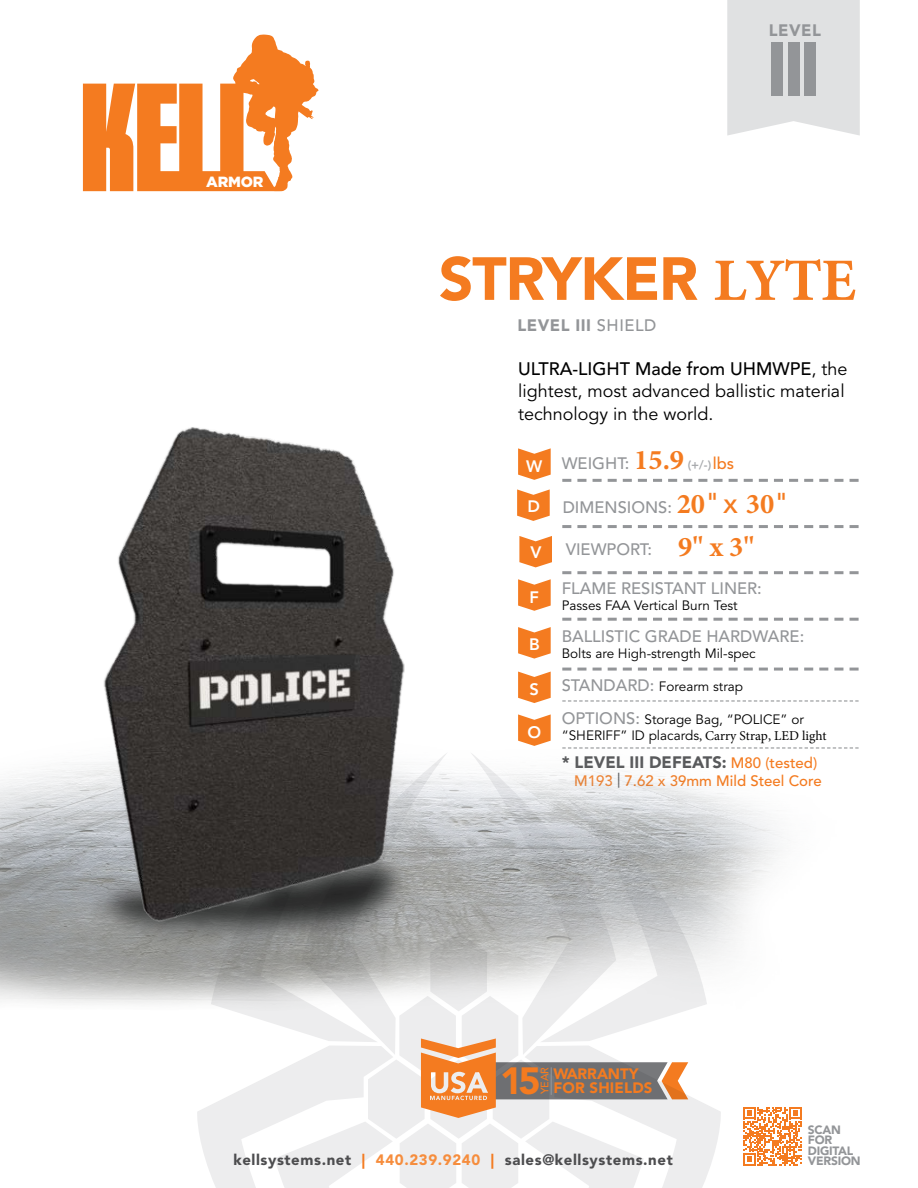
<style>
.page{position:relative;width:918px;height:1188px;background:#fff}
.page>*{position:absolute;margin:0;border:0;box-sizing:border-box;transform-origin:0 0}
.t1{font:900 75px "Avenir";color:#939598}
.t2{font:900 60.15px "Avenir";letter-spacing:-.02em;color:#f47b20}
.t3{font:900 37.65px "Avenir";color:#f47b20}
.t4{font:18px/22.5px "Avenir";color:#000}
.t5{font:500 16.5px "Avenir";color:#939598}
.t6{font:900 16.5px "Avenir";color:#58595b}
.t7{font:900 16.5px "Avenir";letter-spacing:.03em;color:#939598}
.t8{font:800 16.5px "Avenir";color:#fff}
.t9{font:900 15px "Avenir";letter-spacing:.04em;color:#4d4d4f}
.t10{font:500 15px "Avenir";color:#f47b20}
.t11{font:900 15px "Avenir";letter-spacing:.01em;color:#f47b20}
.t12{font:900 14.7px "Gotham";letter-spacing:-.02em;color:#fff}
.t13{font:13.5px "Avenir";color:#000}
.t14{font:13.5px "Minion Pro";color:#000}
.t15{font:900 12px/10.5px "Avenir";letter-spacing:-.02em;color:#939598}
.t16{font:800 12px "Avenir";color:#a7a9ac}
.t17{font:500 10.8px "Avenir";color:#f47b20}
.s1{font-family:"Minion Pro";font-weight:700}
.s2{font-weight:500}
.s3{font-family:"Minion Pro";font-weight:700;font-size:28.5px;color:#f47b20}
.s4{font-weight:500;font-size:16.5px;color:#f47b20}
.s5{font-size:28.5px;color:#f47b20}
.s6{font-weight:500;font-size:16.5px;color:#939598}
.s7{font-family:"Avenir"}
.s8{font-weight:500;font-size:15px;color:#f47b20}
.s9{color:#58595b}
.s10{color:#f47b20}
.s11{color:#f68d3d}
</style>
<div class="page">
<div style="left:727px;top:0;width:133px;height:136px;background:#e0e1e2"></div>
<svg style="left:83px;top:35px;width:236px;height:156px"></svg>
<svg style="left:713px;top:479px;width:146px;height:3px"></svg>
<svg style="left:713px;top:525px;width:146px;height:3px"></svg>
<svg style="left:713px;top:618px;width:146px;height:3px"></svg>
<svg style="left:713px;top:668px;width:146px;height:3px"></svg>
<svg style="left:709px;top:700px;width:150px;height:2px"></svg>
<svg style="left:839px;top:747px;width:20px;height:2px"></svg>
<img style="left:709px;top:747px;width:130px;height:205px">
<svg style="left:743px;top:1107px;width:59px;height:58px"></svg>
<svg style="left:713px;top:571px;width:146px;height:3px"></svg>
<img style="left:0;top:427px;width:709px;height:577px">
<svg style="left:517px;top:489px;width:33px;height:32px"></svg>
<svg style="left:192px;top:797px;width:534px;height:391px"></svg>
<p class="t7" style="left:769px;top:21px;width:54px">LEVEL</p>
<p class="t12" style="left:206px;top:173px;width:59px">ARMOR</p>
<h1 class="t1" style="left:765px;top:24px;width:58px">III</h1>
<h2 class="t2" style="left:439px;top:243px;width:419px">STRYKER <span class="s1">LYTE</span></h2>
<p class="t7" style="left:517px;top:315px;width:140px">LEVEL III <span class="s2">SHIELD</span></p>
<h3 class="t4" style="left:518px;top:358px;width:331px"><span class="s2">ULTRA-LIGHT Made from UHMWPE</span>, the lightest, most advanced ballistic material technology in the world.</h3>
<p class="t5" style="left:562px;top:454px;width:124px">WEIGHT: <span class="s3">15.9</span></p>
<p class="t16" style="left:688px;top:458px;width:48px">(+/-)<span class="s4">lbs</span></p>
<p class="t5" style="left:563px;top:497px;width:228px">DIMENSIONS: <span class="s3">20</span><span class="s5">" x</span> <span class="s3">30</span><span class="s5">"</span></p>
<p class="t8" style="left:526px;top:456px;width:18px">W</p>
<p class="t8" style="left:528px;top:496px;width:14px">D</p>
<p class="t8" style="left:530px;top:543px;width:13px">V</p>
<p class="t5" style="left:566px;top:540px;width:190px">VIEWPORT: <span class="s3">9" x 3"</span></p>
<p class="t8" style="left:530px;top:587px;width:11px">F</p>
<p class="t8" style="left:529px;top:635px;width:12px">B</p>
<p class="t8" style="left:530px;top:679px;width:11px">S</p>
<p class="t8" style="left:528px;top:722px;width:15px">O</p>
<p class="t5" style="left:562px;top:578px;width:202px">FLAME RESISTANT LINER:</p>
<p class="t13" style="left:562px;top:598px;width:178px">Passes FAA Vertical Burn Test</p>
<p class="t5" style="left:562px;top:626px;width:244px">BALLISTIC GRADE HARDWARE:</p>
<p class="t13" style="left:562px;top:646px;width:195px">Bolts are High-strength Mil-spec</p>
<p class="t13" style="left:562px;top:679px;width:183px"><span class="s6">STANDARD:</span> Forearm strap</p>
<p class="t13" style="left:562px;top:712px;width:244px"><span class="s6">OPTIONS:</span> Storage Bag, “POLICE” or</p>
<p class="t14" style="left:562px;top:727px;width:267px"><span class="s7">“SHERIFF” ID placards</span>, Carry Strap, LED light</p>
<p class="t6" style="left:562px;top:752px;width:257px">* LEVEL III DEFEATS: <span class="s8">M80 (tested)</span></p>
<p class="t10" style="left:574px;top:772px;width:249px">M193 <span class="s9">|</span> 7.62 x 39mm Mild Steel Core</p>
<h3 class="t3" style="left:500px;top:1058px;width:42px">15</h3>
<p class="t17" style="left:539px;top:1094px;width:28px;rotate:-90deg">YEAR</p>
<p class="t11" style="left:554px;top:1065px;width:87px">WARRANTY</p>
<p class="t11" style="left:554px;top:1078px;width:100px">FOR SHIELDS</p>
<p class="t15" style="left:808px;top:1124px;width:47px">SCAN<br>FOR<br>DIGITAL</p>
<p class="t9" style="left:233px;top:1150px;width:441px">kellsystems.net <span class="s10">|</span> <span class="s11">440.239.9240</span> <span class="s10">|</span> sales@kellsystems.net</p>
<p class="t15" style="left:808px;top:1156px;width:54px">VERSION</p>
</div>
